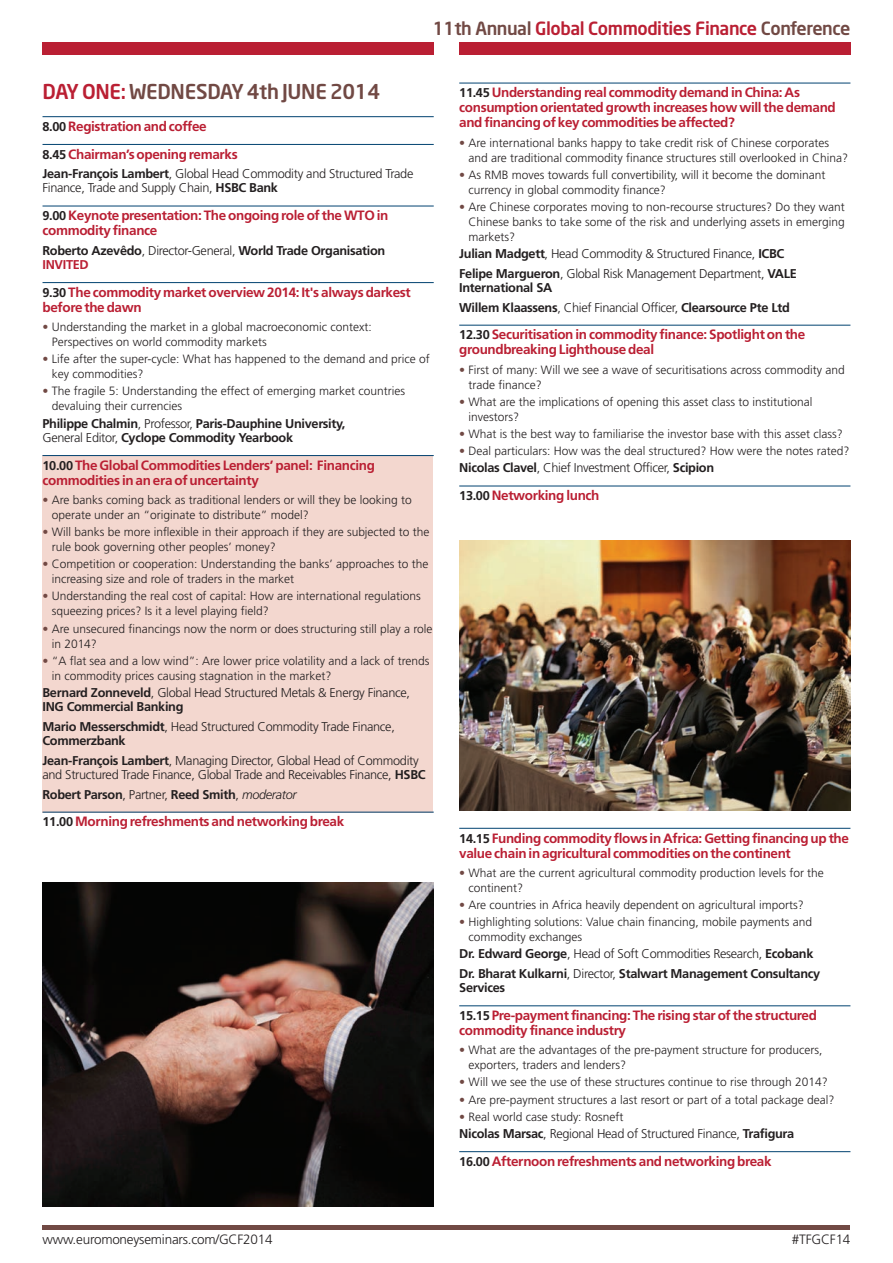
<style>
.page{position:relative;width:893px;height:1263px;background:#fff}
.page>*{position:absolute;margin:0;border:0;box-sizing:border-box;transform-origin:0 0}
.t1{font:500 20.25px "Neo Sans";letter-spacing:-.015em;color:#714944}
.t2{font:500 18px "Neo Sans";letter-spacing:-.025em;color:#ba1f33}
.t3{font:700 13.5px/15px "Frutiger";letter-spacing:-.025em;color:#ba1f33}
.t4{font:300 13.5px "Frutiger";letter-spacing:-.015em;color:#231f20}
.t5{font:300 12.75px/14.2px "Frutiger";letter-spacing:-.025em;color:#231f20}
.t6{font:700 12.75px/14.2px "Frutiger";letter-spacing:-.025em;color:#231f20}
.t7{font:300 12px/15px "Frutiger";color:#231f20}
.s1{color:#714944}
.s2{color:#ba1f33}
.s3{font-size:12.75px;color:#231f20}
.s4{font-weight:700}
.s5{font-weight:300}
.s6{font-weight:300;font-style:italic}
</style>
<div class="page">
<div style="left:43px;top:455px;width:390px;height:357px;background:#f3d7cf"></div>
<div style="left:43px;top:43px;width:391px;height:12px;background:#ba1f33"></div>
<div style="left:43px;top:1225px;width:807px;height:5px;background:#714944"></div>
<div style="left:459px;top:43px;width:391px;height:12px;background:#ba1f33"></div>
<hr style="left:43px;top:116px;width:391px;height:1px;background:#004270">
<hr style="left:43px;top:144px;width:391px;height:1px;background:#004270">
<hr style="left:43px;top:206px;width:391px;height:1px;background:#004270">
<hr style="left:43px;top:282px;width:391px;height:1px;background:#004270">
<hr style="left:43px;top:455px;width:391px;height:1px;background:#004270">
<hr style="left:43px;top:812px;width:391px;height:1px;background:#004270">
<hr style="left:459px;top:83px;width:391px;height:1px;background:#004270">
<hr style="left:459px;top:325px;width:391px;height:1px;background:#004270">
<hr style="left:459px;top:486px;width:391px;height:1px;background:#004270">
<hr style="left:459px;top:828px;width:391px;height:1px;background:#004270">
<hr style="left:459px;top:1005px;width:391px;height:1px;background:#004270">
<hr style="left:459px;top:1151px;width:391px;height:1px;background:#004270">
<img style="left:43px;top:882px;width:391px;height:324px">
<img style="left:459px;top:540px;width:391px;height:270px">
<h2 class="t2" style="left:433px;top:21px;width:419px"><span class="s1">11th Annual</span> Global Commodities Finance <span class="s1">Conference</span></h2>
<h1 class="t1" style="left:43px;top:83px;width:339px"><span class="s2">DAY ONE:</span> WEDNESDAY 4th JUNE 2014</h1>
<p class="t3" style="left:43px;top:113px;width:197px;line-height:27.8px"><span class="s3">8.00</span> Registration and coffee<br><span class="s3">8.45</span> Chairman’s opening remarks</p>
<p class="t5" style="left:43px;top:168px;width:372px"><span class="s4">Jean-François Lambert</span>, Global Head Commodity and Structured Trade<br>Finance, Trade and Supply Chain, <span class="s4">HSBC Bank</span></p>
<p class="t3" style="left:43px;top:209px;width:347px"><span class="s3">9.00</span> Keynote presentation: The ongoing role of the WTO in commodity finance</p>
<p class="t6" style="left:43px;top:244px;width:344px">Roberto Azevêdo<span class="s5">, Director-General,</span> World Trade Organisation<br><span class="s2">INVITED</span></p>
<p class="t3" style="left:43px;top:286px;width:370px"><span class="s3">9.30</span> The commodity market overview 2014: It's always darkest before the dawn</p>
<p class="t7" style="left:52px;top:320px;width:322px;text-indent:-9px"><span class="s1">•</span> Understanding the market in a global macroeconomic context:<br>Perspectives on world commodity markets</p>
<p class="t7" style="left:52px;top:352px;width:380px;text-indent:-9px"><span class="s1">•</span> Life after the super-cycle: What has happened to the demand and price of key commodities?</p>
<p class="t7" style="left:52px;top:385px;width:355px;text-indent:-9px"><span class="s1">•</span> The fragile 5: Understanding the effect of emerging market countries devaluing their currencies</p>
<p class="t6" style="left:43px;top:417px;width:304px">Philippe Chalmin<span class="s5">, Professor,</span> Paris-Dauphine University,<br><span class="s5">General Editor,</span> Cyclope Commodity Yearbook</p>
<p class="t3" style="left:43px;top:459px;width:334px"><span class="s3">10.00</span> The Global Commodities Lenders’ panel: Financing commodities in an era of uncertainty</p>
<p class="t7" style="left:52px;top:493px;width:362px;text-indent:-9px"><span class="s1">•</span> Are banks coming back as traditional lenders or will they be looking to operate under an “originate to distribute” model?</p>
<p class="t7" style="left:52px;top:525px;width:379px;text-indent:-9px"><span class="s1">•</span> Will banks be more inflexible in their approach if they are subjected to the rule book governing other peoples’ money?</p>
<p class="t7" style="left:52px;top:557px;width:378px;text-indent:-9px"><span class="s1">•</span> Competition or cooperation: Understanding the banks’ approaches to the increasing size and role of traders in the market</p>
<p class="t7" style="left:52px;top:590px;width:371px;text-indent:-9px"><span class="s1">•</span> Understanding the real cost of capital: How are international regulations squeezing prices? Is it a level playing field?</p>
<p class="t7" style="left:52px;top:622px;width:382px;text-indent:-9px"><span class="s1">•</span> Are unsecured financings now the norm or does structuring still play a role in 2014?</p>
<p class="t7" style="left:52px;top:654px;width:379px;text-indent:-9px"><span class="s1">•</span> “A flat sea and a low wind”: Are lower price volatility and a lack of trends in commodity prices causing stagnation in the market?</p>
<p class="t5" style="left:43px;top:686px;width:369px"><span class="s4">Bernard Zonneveld</span>, Global Head Structured Metals &amp; Energy Finance,<br><span class="s4">ING Commercial Banking</span></p>
<p class="t5" style="left:43px;top:720px;width:354px"><span class="s4">Mario Messerschmidt</span>, Head Structured Commodity Trade Finance,<br><span class="s4">Commerzbank</span></p>
<p class="t5" style="left:42px;top:754px;width:385px"><span class="s4">Jean-François Lambert</span>, Managing Director, Global Head of Commodity and Structured Trade Finance, Global Trade and Receivables Finance, <span class="s4">HSBC</span></p>
<p class="t6" style="left:42px;top:788px;width:256px">Robert Parson<span class="s5">, Partner,</span> Reed Smith<span class="s5">,</span> <span class="s6">moderator</span></p>
<p class="t3" style="left:43px;top:815px;width:303px"><span class="s3">11.00</span> Morning refreshments and networking break</p>
<p class="t3" style="left:459px;top:86px;width:378px"><span class="s3">11.45</span> Understanding real commodity demand in China: As consumption orientated growth increases how will the demand and financing of key commodities be affected?</p>
<p class="t7" style="left:468px;top:136px;width:381px;text-indent:-9px"><span class="s1">•</span> Are international banks happy to take credit risk of Chinese corporates and are traditional commodity finance structures still overlooked in China?</p>
<p class="t7" style="left:468px;top:168px;width:358px;text-indent:-9px"><span class="s1">•</span> As RMB moves towards full convertibility, will it become the dominant currency in global commodity finance?</p>
<p class="t7" style="left:468px;top:200px;width:378px;text-align:justify;text-indent:-9px"><span class="s1">•</span> Are Chinese corporates moving to non-recourse structures? Do they want Chinese banks to take some of the risk and underlying assets in emerging markets?</p>
<p class="t5" style="left:459px;top:245px;width:339px;line-height:19.5px"><span class="s4">Julian Madgett</span>, Head Commodity &amp; Structured Finance, <span class="s4">ICBC<br>Felipe Margueron</span>, Global Risk Management Department, <span class="s4">VALE</span></p>
<p class="t6" style="left:459px;top:279px;width:332px;line-height:19.5px">International SA<br>Willem Klaassens<span class="s5">, Chief Financial Officer,</span> Clearsource Pte Ltd</p>
<p class="t3" style="left:459px;top:328px;width:348px"><span class="s3">12.30</span> Securitisation in commodity finance: Spotlight on the groundbreaking Lighthouse deal</p>
<p class="t7" style="left:468px;top:363px;width:378px;text-indent:-9px"><span class="s1">•</span> First of many: Will we see a wave of securitisations across commodity and trade finance?</p>
<p class="t7" style="left:468px;top:395px;width:346px;text-indent:-9px"><span class="s1">•</span> What are the implications of opening this asset class to institutional investors?</p>
<p class="t7" style="left:459px;top:427px;width:385px"><span class="s1">•</span> What is the best way to familiarise the investor base with this asset class?</p>
<p class="t7" style="left:459px;top:444px;width:392px"><span class="s1">•</span> Deal particulars: How was the deal structured? How were the notes rated?</p>
<p class="t5" style="left:459px;top:462px;width:256px"><span class="s4">Nicolas Clavel</span>, Chief Investment Officer, <span class="s4">Scipion</span></p>
<p class="t3" style="left:459px;top:489px;width:142px"><span class="s3">13.00</span> Networking lunch</p>
<p class="t3" style="left:459px;top:831px;width:391px"><span class="s3">14.15</span> Funding commodity flows in Africa: Getting financing up the value chain in agricultural commodities on the continent</p>
<p class="t7" style="left:468px;top:866px;width:357px;text-indent:-9px"><span class="s1">•</span> What are the current agricultural commodity production levels for the continent?</p>
<p class="t7" style="left:459px;top:898px;width:346px"><span class="s1">•</span> Are countries in Africa heavily dependent on agricultural imports?</p>
<p class="t7" style="left:468px;top:915px;width:345px;text-indent:-9px"><span class="s1">•</span> Highlighting solutions: Value chain financing, mobile payments and commodity exchanges</p>
<p class="t6" style="left:459px;top:945px;width:362px;line-height:19.5px">Dr. Edward George<span class="s5">, Head of Soft Commodities Research,</span> Ecobank<br>Dr. Bharat Kulkarni<span class="s5">, Director,</span> Stalwart Management Consultancy</p>
<p class="t6" style="left:459px;top:982px;width:47px">Services</p>
<p class="t3" style="left:459px;top:1009px;width:359px"><span class="s3">15.15</span> Pre-payment financing: The rising star of the structured commodity finance industry</p>
<p class="t7" style="left:468px;top:1043px;width:355px;text-indent:-9px"><span class="s1">•</span> What are the advantages of the pre-payment structure for producers, exporters, traders and lenders?</p>
<p class="t7" style="left:459px;top:1076px;width:370px"><span class="s1">•</span> Will we see the use of these structures continue to rise through 2014?</p>
<p class="t7" style="left:459px;top:1093px;width:377px"><span class="s1">•</span> Are pre-payment structures a last resort or part of a total package deal?</p>
<p class="t7" style="left:459px;top:1110px;width:166px"><span class="s1">•</span> Real world case study: Rosneft</p>
<p class="t5" style="left:459px;top:1127px;width:337px"><span class="s4">Nicolas Marsac</span>, Regional Head of Structured Finance, <span class="s4">Trafigura</span></p>
<p class="t3" style="left:459px;top:1155px;width:314px"><span class="s3">16.00</span> Afternoon refreshments and networking break</p>
<p class="t4" style="left:43px;top:1234px;width:232px">www.euromoneyseminars.com/GCF2014</p>
<p class="t4" style="left:792px;top:1234px;width:60px">#TFGCF14</p>
</div>
